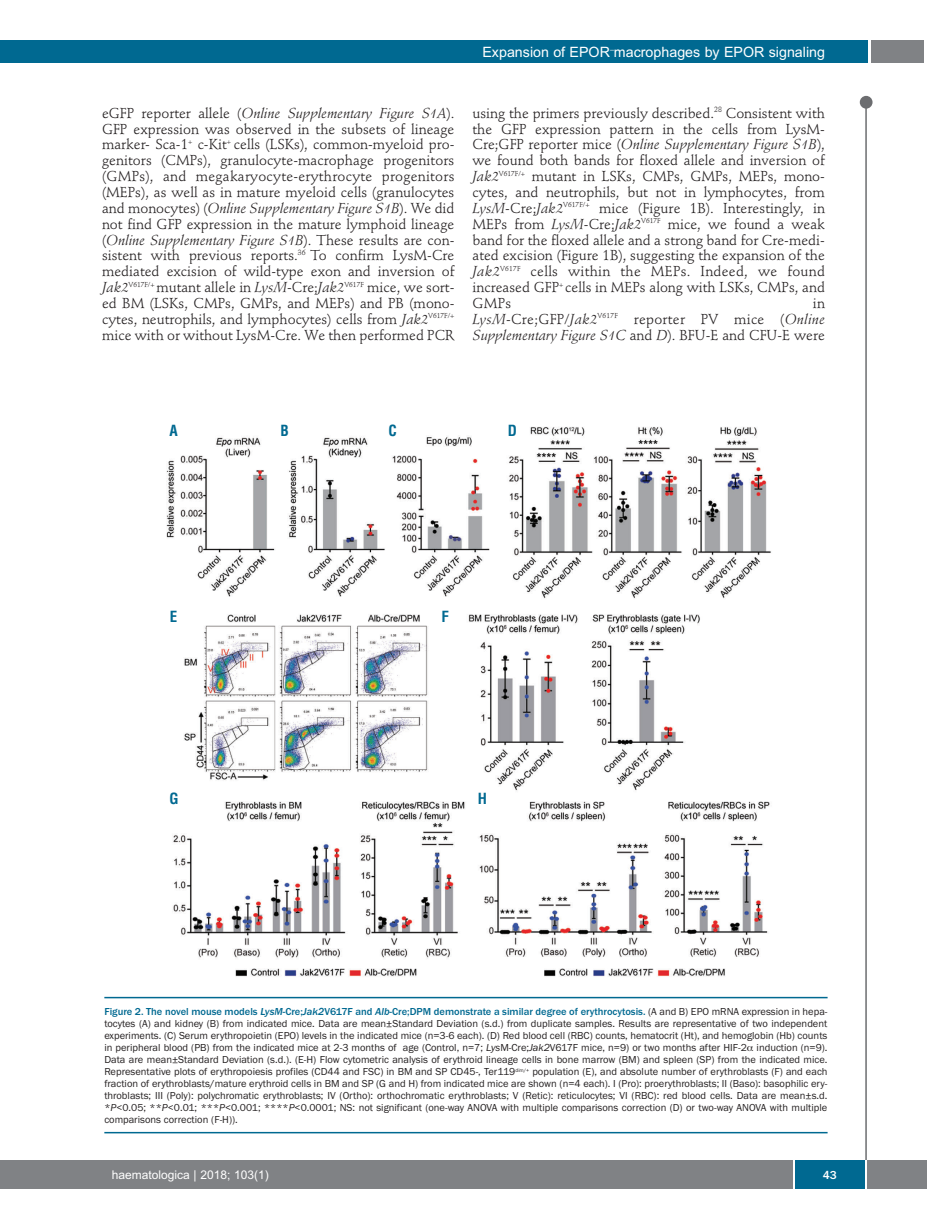
<style>
.page{position:relative;width:927px;height:1225px;background:#fff}
.page>*{position:absolute;margin:0;border:0;box-sizing:border-box;transform-origin:0 0}
.t1{font:700 condensed 15px "Helvetica";color:#006991}
.t2{font:14.25px/15.9px "Stempel Schneidler";color:#231f20;text-align:justify}
.t3{font:14.25px "Arial";color:#fff}
.t4{font:12px "Arial";color:#fff}
.t5{font:500 12px "Franklin Gothic";color:#fff}
.t6{font:10.5px/12px "Franklin Gothic";color:#231f20;text-align:justify}
.s1{font-style:italic}
.s2{font-weight:500;color:#006991}
.s3{font-weight:500;font-style:italic;color:#006991}
</style>
<div class="page">
<div style="left:860px;top:96px;width:12px;height:13px;background:#6c6d70;border-radius:50%"></div>
<hr style="left:865px;top:98px;width:2px;height:1062px;background:#6c6d70">
<div style="left:871px;top:40px;width:52px;height:22px;background:#808285"></div>
<div style="left:18px;top:40px;width:849px;height:22px;background:#006991"></div>
<div style="left:17px;top:1160px;width:910px;height:28px;background:#808285"></div>
<div style="left:795px;top:1160px;width:70px;height:28px;background:#006991"></div>
<hr style="left:793px;top:1160px;width:2px;height:28px;background:#fff">
<hr style="left:865px;top:1160px;width:2px;height:28px;background:#fff">
<div style="left:0;top:40px;width:19px;height:22px;background:#006991"></div>
<div style="left:0;top:1160px;width:18px;height:28px;background:#808285"></div>
<hr style="left:104px;top:997px;width:724px;height:1px;background:#006991">
<hr style="left:104px;top:1132px;width:724px;height:1px;background:#006991">
<img style="left:166px;top:427px;width:605px;height:550px">
<p class="t3" style="left:482px;top:44px;width:344px">Expansion of EPOR<sup>–</sup>macrophages by EPOR signaling</p>
<p class="t2" style="left:102px;top:106px;width:354px">eGFP reporter allele (<span class="s1">Online Supplementary Figure S1A</span>).<br>GFP expression was observed in the subsets of lineage marker- Sca-1<sup>+</sup> c-Kit<sup>+</sup> cells (LSKs), common-myeloid pro&shy;genitors (CMPs), granulocyte-macrophage progenitors (GMPs), and megakaryocyte-erythrocyte progenitors (MEPs), as well as in mature myeloid cells (granulocytes and monocytes) (<span class="s1">Online Supplementary Figure S1B</span>). We did not find GFP expression in the mature lymphoid lineage (<span class="s1">Online Supplementary Figure S1B</span>). These results are con&shy;sistent with previous reports.<sup>36</sup> To confirm LysM-Cre mediated excision of wild-type exon and inversion of <span class="s1">Jak2</span><sup>V617F/+</sup> mutant allele in <span class="s1">LysM</span>-Cre;<span class="s1">Jak2</span><sup>V617F</sup> mice, we sort&shy;ed BM (LSKs, CMPs, GMPs, and MEPs) and PB (mono&shy;cytes, neutrophils, and lymphocytes) cells from <span class="s1">Jak2</span><sup>V617F/+ </sup>mice with or without LysM-Cre. We then performed PCR</p>
<p class="t2" style="left:472px;top:106px;width:354px">using the primers previously described.<sup>28</sup> Consistent with the GFP expression pattern in the cells from LysM-Cre;GFP reporter mice (<span class="s1">Online Supplementary Figure S1B</span>), we found both bands for floxed allele and inversion of <span class="s1">Jak2</span><sup>V617F/+</sup> mutant in LSKs, CMPs, GMPs, MEPs, mono&shy;cytes, and neutrophils, but not in lymphocytes, from <span class="s1">LysM</span>-Cre;<span class="s1">Jak2</span><sup>V617F/+</sup> mice (Figure 1B). Interestingly, in MEPs from <span class="s1">LysM</span>-Cre;<span class="s1">Jak2</span><sup>V617F</sup> mice, we found a weak band for the floxed allele and a strong band for Cre-medi&shy;ated excision (Figure 1B), suggesting the expansion of the <span class="s1">Jak2</span><sup>V617F</sup> cells within the MEPs. Indeed, we found increased GFP<sup>+</sup> cells in MEPs along with LSKs, CMPs, and GMPs</p>
<p class="t2" style="left:472px;top:296px;width:354px;text-indent:340px">in <span class="s1">LysM</span>-Cre;GFP/<span class="s1">Jak2</span><sup>V617F</sup> reporter PV mice (<span class="s1">Online Supplementary Figure S1C</span> and <span class="s1">D</span>). BFU-E and CFU-E were</p>
<p class="t1" style="left:169px;top:422px;width:10px">A</p>
<p class="t1" style="left:280px;top:422px;width:10px">B</p>
<p class="t1" style="left:388px;top:422px;width:10px">C</p>
<p class="t1" style="left:508px;top:422px;width:11px">D</p>
<p class="t1" style="left:170px;top:608px;width:9px">E</p>
<p class="t1" style="left:441px;top:608px;width:9px">F</p>
<p class="t1" style="left:169px;top:789px;width:11px">G</p>
<p class="t1" style="left:478px;top:789px;width:11px">H</p>
<p class="t6" style="left:104px;top:1005px;width:725px"><span class="s2">Figure 2. The novel mouse models</span> <span class="s3">LysM</span><span class="s2">-Cre;</span><span class="s3">Jak2</span><span class="s2">V617F and</span> <span class="s3">Alb</span><span class="s2">-Cre;DPM demonstrate a similar degree of erythrocytosis.</span> (A and B) EPO mRNA expression in hepa&shy;tocytes (A) and kidney (B) from indicated mice. Data are mean±Standard Deviation (s.d.) from duplicate samples. Results are representative of two independent experiments. (C) Serum erythropoietin (EPO) levels in the indicated mice (n=3-6 each). (D) Red blood cell (RBC) counts, hematocrit (Ht), and hemoglobin (Hb) counts in peripheral blood (PB) from the indicated mice at 2-3 months of age (Control, n=7; <span class="s1">Lys</span>M-Cre;<span class="s1">Jak2</span>V617F mice, n=9) or two months after HIF-2 induction (n=9).<br>Data are mean±Standard Deviation (s.d.). (E-H) Flow cytometric analysis of erythroid lineage cells in bone marrow (BM) and spleen (SP) from the indicated mice.<br>Representative plots of erythropoiesis profiles (CD44 and FSC) in BM and SP CD45-, Ter119<sup>dim/+</sup> population (E), and absolute number of erythroblasts (F) and each fraction of erythroblasts/mature erythroid cells in BM and SP (G and H) from indicated mice are shown (n=4 each). I (Pro): proerythroblasts; II (Baso): basophilic ery&shy;throblasts; III (Poly): polychromatic erythroblasts; IV (Ortho): orthochromatic erythroblasts; V (Retic): reticulocytes; VI (RBC): red blood cells. Data are mean±s.d. *<span class="s1">P</span>&lt;0.05; **<span class="s1">P</span>&lt;0.01; ***<span class="s1">P</span>&lt;0.001; ****<span class="s1">P</span>&lt;0.0001; NS: not significant (one-way ANOVA with multiple comparisons correction (D) or two-way ANOVA with multiple comparisons correction (F-H)).</p>
<p class="t4" style="left:112px;top:1167px;width:158px">haematologica | 2018; 103(1)</p>
<p class="t5" style="left:823px;top:1167px;width:16px">43</p>
</div>
